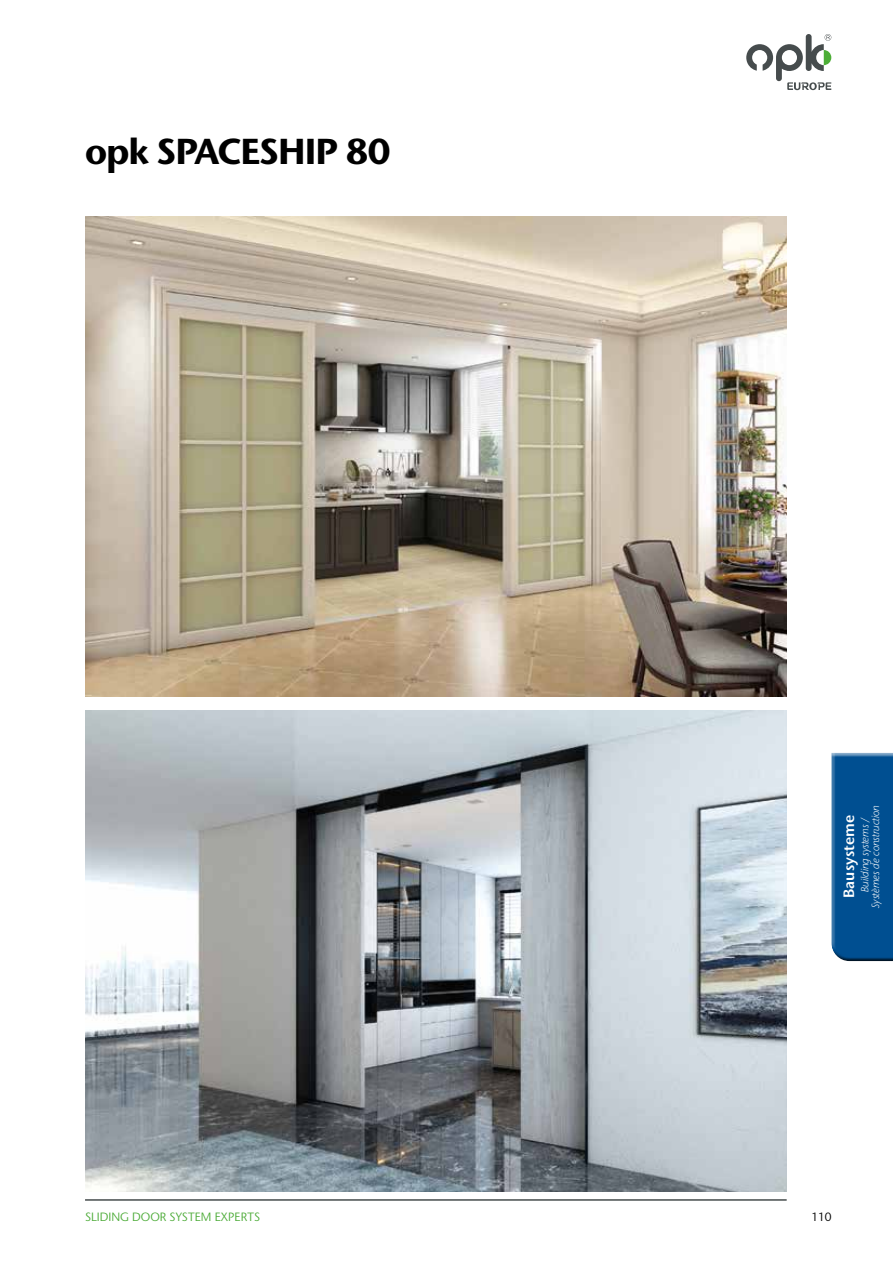
<style>
.page{position:relative;width:893px;height:1263px;background:#fff}
.page>*{position:absolute;margin:0;border:0;box-sizing:border-box;transform-origin:0 0}
.t1{font:700 36px "Stone Sans IIITC Pro";letter-spacing:-.025em;color:#000}
.t2{font:600 15px "Stone Sans IIITC Pro";color:#fff}
.t3{font:12px "Stone Sans IIITC Pro";color:#4cab37}
.t4{font:12px "Stone Sans IIITC Pro";color:#000}
.t5{font:italic 300 10.5px/10.5px "Stone Sans IIITC Pro";letter-spacing:-.005em;color:#fff;text-align:center}
</style>
<div class="page">
<div style="left:830px;top:752px;width:63px;height:210px;background:#000;opacity:.75"></div>
<img style="left:85px;top:217px;width:702px;height:480px">
<img style="left:85px;top:711px;width:702px;height:480px">
<hr style="left:85px;top:1199px;width:702px;height:2px;background:#464c4d">
<svg style="left:746px;top:34px;width:85px;height:56px"></svg>
<h1 class="t1" style="left:85px;top:128px;width:307px">opk SPACESHIP 80</h1>
<h2 class="t2" style="left:839px;top:898px;width:84px;rotate:-90deg">Bausysteme</h2>
<p class="t5" style="left:860px;top:908px;width:104px;rotate:-90deg">Building systems /<br>Systèmes de construction</p>
<p class="t3" style="left:85px;top:1209px;width:177px">SLIDING DOOR SYSTEM EXPERTS</p>
<p class="t4" style="left:811px;top:1209px;width:22px">110</p>
</div>
